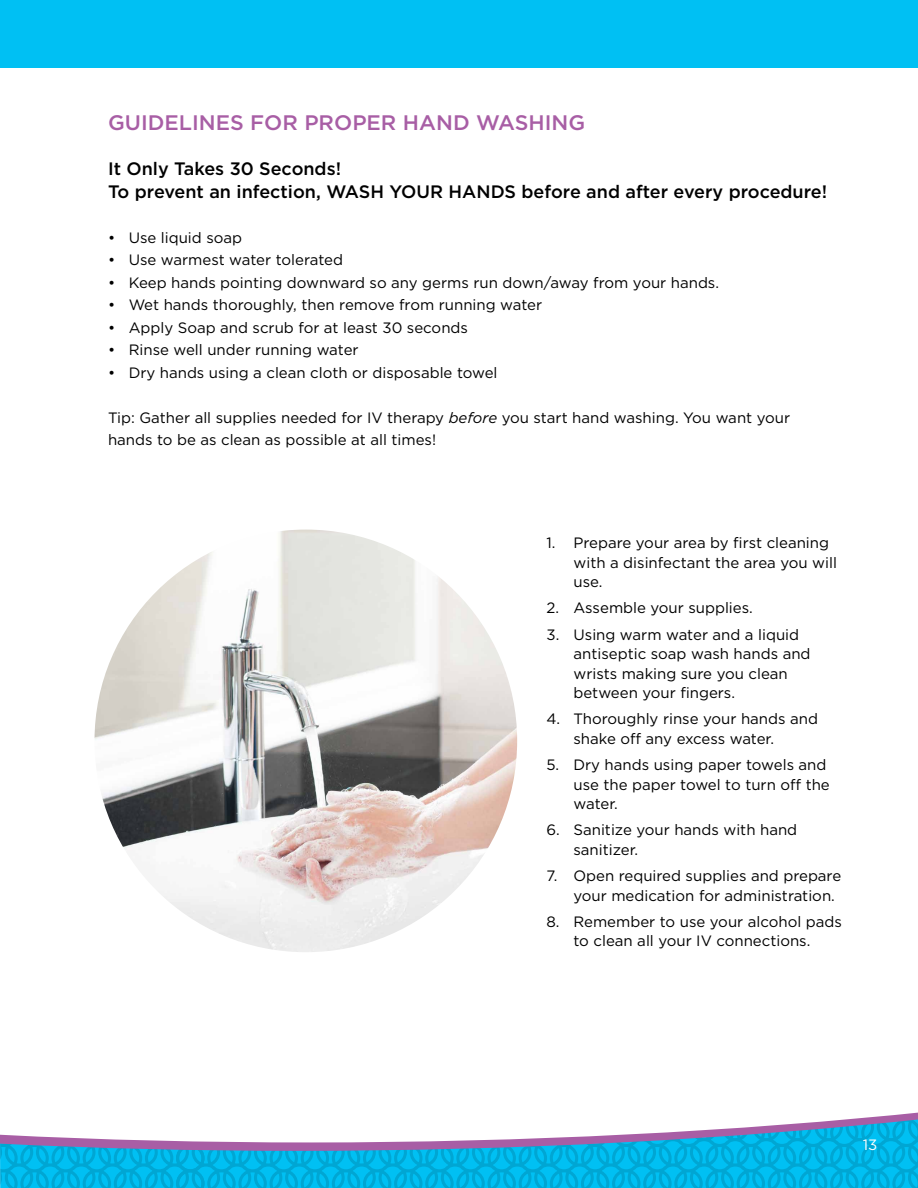
<style>
.page{position:relative;width:918px;height:1188px;background:#fff}
.page>*{position:absolute;margin:0;border:0;box-sizing:border-box;transform-origin:0 0}
.t1{font:500 21px "Gotham";color:#a85ea5}
.t2{font:500 18px/22.5px "Gotham";color:#000}
.t3{font:15px/19.5px "Gotham";color:#000}
.t4{font:15px "Gotham";color:#fff}
.s1{font-style:italic}
</style>
<div class="page">
<svg style="left:0;top:1112px;width:918px;height:76px"></svg>
<div style="left:0;top:0;width:918px;height:68px;background:#00c0f3"></div>
<img style="left:94px;top:530px;width:423px;height:422px;border-radius:211px">
<h1 class="t1" style="left:108px;top:109px;width:479px">GUIDELINES FOR PROPER HAND WASHING</h1>
<p class="t2" style="left:108px;top:158px;width:721px">It Only Takes 30 Seconds!<br>To prevent an infection, WASH YOUR HANDS before and after every procedure!</p>
<p class="t3" style="left:108px;top:228px;width:136px">• Use liquid soap</p>
<p class="t3" style="left:108px;top:250px;width:237px">• Use warmest water tolerated</p>
<p class="t3" style="left:108px;top:273px;width:613px">• Keep hands pointing downward so any germs run down/away from your hands.</p>
<p class="t3" style="left:108px;top:295px;width:436px">• Wet hands thoroughly, then remove from running water</p>
<p class="t3" style="left:108px;top:318px;width:362px">• Apply Soap and scrub for at least 30 seconds</p>
<p class="t3" style="left:108px;top:340px;width:252px">• Rinse well under running water</p>
<p class="t3" style="left:108px;top:363px;width:391px">• Dry hands using a clean cloth or disposable towel</p>
<p class="t3" style="left:108px;top:406px;width:684px;line-height:22.5px">Tip: Gather all supplies needed for IV therapy <span class="s1">before</span> you start hand washing. You want your hands to be as clean as possible at all times!</p>
<p class="t3" style="left:573px;top:533px;width:265px;text-indent:-27px">1. Prepare your area by first cleaning with a disinfectant the area you will use.</p>
<p class="t3" style="left:546px;top:598px;width:208px">2. Assemble your supplies.</p>
<p class="t3" style="left:573px;top:624px;width:239px;text-indent:-27px">3. Using warm water and a liquid antiseptic soap wash hands and wrists making sure you clean between your fingers.</p>
<p class="t3" style="left:573px;top:709px;width:246px;text-indent:-27px">4. Thoroughly rinse your hands and shake off any excess water.</p>
<p class="t3" style="left:573px;top:755px;width:258px;text-indent:-27px">5. Dry hands using paper towels and use the paper towel to turn off the water.</p>
<p class="t3" style="left:573px;top:820px;width:225px;text-indent:-27px">6. Sanitize your hands with hand sanitizer.</p>
<p class="t3" style="left:573px;top:866px;width:269px;text-indent:-27px">7. Open required supplies and prepare your medication for administration.</p>
<p class="t3" style="left:546px;top:911px;width:297px;text-align:center">8. Remember to use your alcohol pads to clean all your IV connections.</p>
<p class="t4" style="left:863px;top:1135px;width:16px">13</p>
</div>
